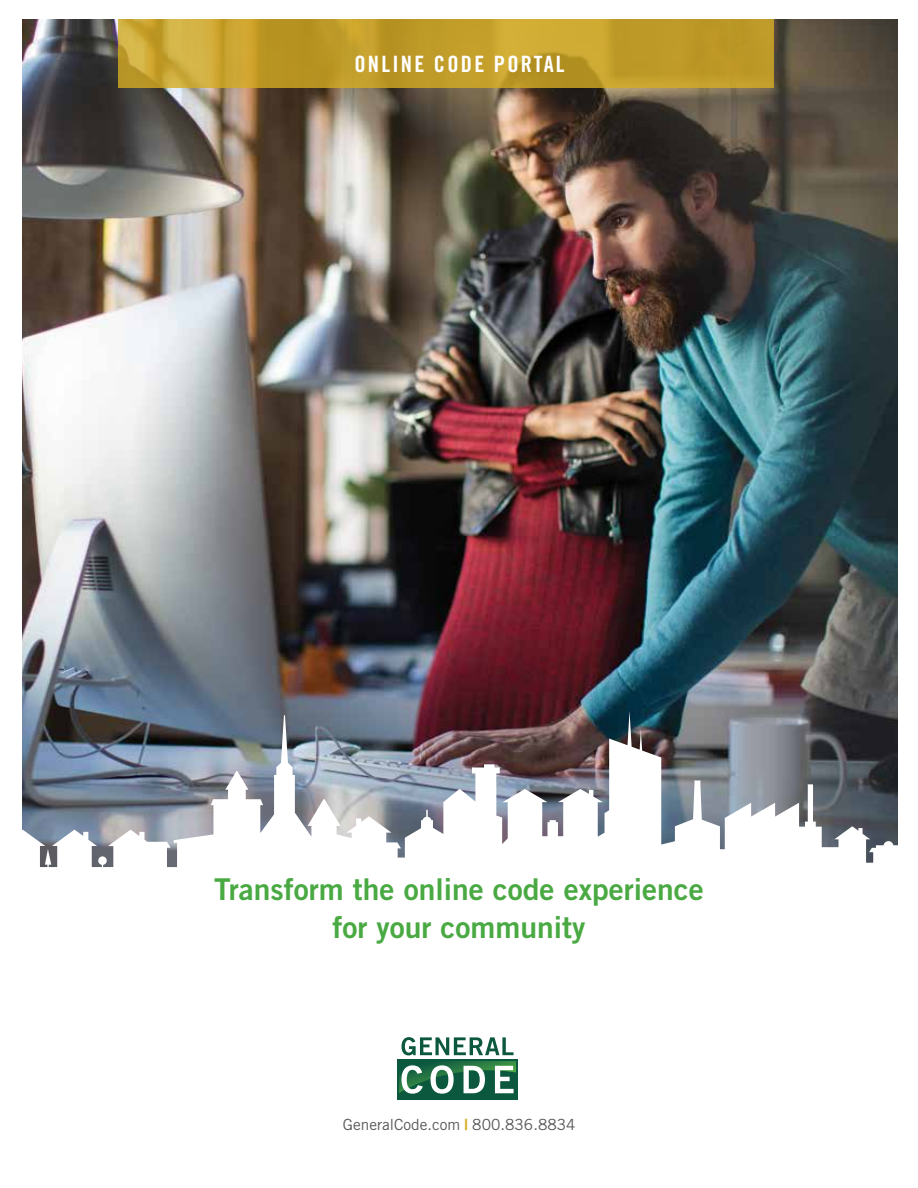
<style>
.page{position:relative;width:918px;height:1188px;background:#fff}
.page>*{position:absolute;margin:0;border:0;box-sizing:border-box;transform-origin:0 0}
.t1{font:30px/37.5px "Trade Gothic LT Pro Bd 2";color:#49a942;text-align:center}
.t2{font:22.5px "Trade Gothic LT Pro Bd Cn 20";letter-spacing:.1em;color:#fff}
.t3{font:15.3px "Trade Gothic LT Std";color:#58595b}
.s1{font-family:"Trade Gothic LT Pro";font-weight:700;color:#d5ac22}
</style>
<div class="page">
<img style="left:23px;top:19px;width:874px;height:692px">
<svg style="left:118px;top:19px;width:656px;height:69px;background:#c29e2b"></svg>
<img style="left:22px;top:711px;width:876px;height:156px">
<div style="left:397px;top:1059px;width:121px;height:41px;background:#0b583f"></div>
<img style="left:399px;top:1061px;width:117px;height:32px">
<svg style="left:401px;top:1037px;width:113px;height:18px"></svg>
<svg style="left:401px;top:1065px;width:22px;height:29px"></svg>
<svg style="left:431px;top:1065px;width:23px;height:29px"></svg>
<svg style="left:464px;top:1066px;width:21px;height:27px"></svg>
<svg style="left:495px;top:1066px;width:19px;height:27px"></svg>
<p class="t2" style="left:354px;top:51px;width:212px">ONLINE CODE PORTAL</p>
<p class="t1" style="left:214px;top:870px;width:491px">Transform the online code experience for your community</p>
<p class="t3" style="left:343px;top:1116px;width:234px">GeneralCode.com <span class="s1">|</span> 800.836.8834</p>
</div>
